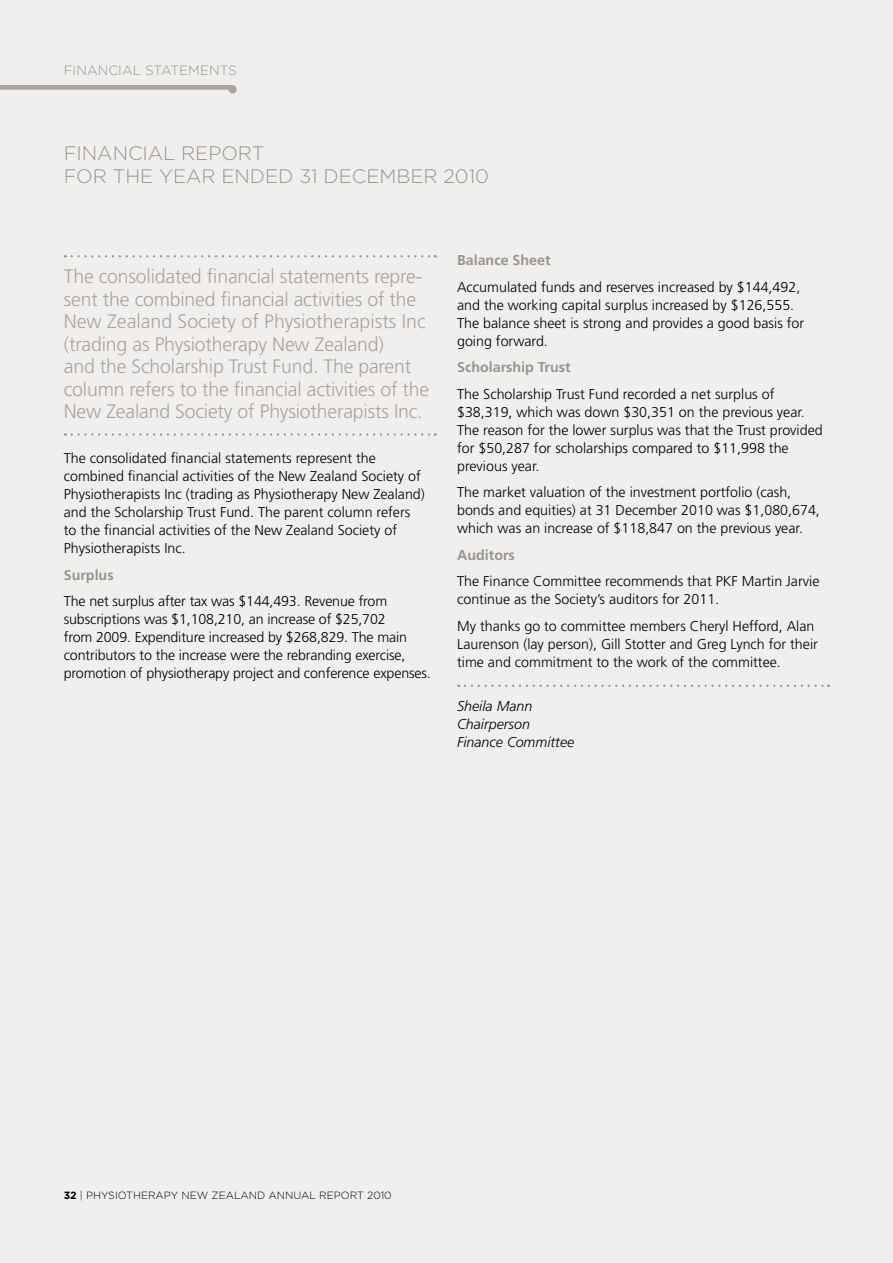
<style>
.page{position:relative;width:893px;height:1263px;background:#f1efee}
.page>*{position:absolute;margin:0;border:0;box-sizing:border-box;transform-origin:0 0}
.t1{font:300 19.5px/22.5px "Frutiger";letter-spacing:-.01em;color:#aaa49e}
.t2{font:300 19.5px/22.5px "Gotham";color:#98948e}
.t3{font:300 14.25px/18px "Frutiger";color:#000}
.t4{font:700 14.25px "Frutiger";color:#98948e}
.t5{font:italic 300 14.25px/18px "Frutiger";color:#000}
.t6{font:300 13.5px "Gotham";color:#98948e}
.t7{font:300 10.5px "Gotham";color:#000}
.s1{font-weight:700}
</style>
<div class="page">
<svg style="left:0;top:85px;width:237px;height:8px"></svg>
<svg style="left:72px;top:255px;width:364px;height:2px"></svg>
<svg style="left:465px;top:685px;width:364px;height:2px"></svg>
<svg style="left:72px;top:433px;width:364px;height:3px"></svg>
<p class="t6" style="left:64px;top:61px;width:175px">FINANCIAL STATEMENTS</p>
<h1 class="t2" style="left:64px;top:141px;width:26px">FINANCIAL</h1>
<h1 class="t2" style="left:64px;top:141px;width:427px;text-indent:117px">REPORT<br>FOR THE YEAR ENDED 31 DECEMBER 2010</h1>
<p class="t1" style="left:64px;top:265px;width:367px">The consolidated financial statements repre&shy;sent the combined financial activities of the New Zealand Society of Physiotherapists Inc (trading as Physiotherapy New Zealand)<br>and the Scholarship Trust Fund. The parent column refers to the financial activities of the New Zealand Society of Physiotherapists Inc.</p>
<p class="t3" style="left:64px;top:449px;width:363px">The consolidated financial statements represent the combined financial activities of the New Zealand Society of Physiotherapists Inc (trading as Physiotherapy New Zealand) and the Scholarship Trust Fund. The parent column refers to the financial activities of the New Zealand Society of Physiotherapists Inc.</p>
<p class="t4" style="left:64px;top:566px;width:51px">Surplus</p>
<p class="t3" style="left:64px;top:592px;width:369px">The net surplus after tax was $144,493. Revenue from subscriptions was $1,108,210, an increase of $25,702<br>from 2009. Expenditure increased by $268,829. The main contributors to the increase were the rebranding exercise, promotion of physiotherapy project and conference expenses.</p>
<p class="t4" style="left:457px;top:252px;width:95px">Balance Sheet</p>
<p class="t3" style="left:457px;top:278px;width:349px">Accumulated funds and reserves increased by $144,492, and the working capital surplus increased by $126,555.<br>The balance sheet is strong and provides a good basis for going forward.</p>
<p class="t4" style="left:457px;top:359px;width:115px">Scholarship Trust</p>
<p class="t3" style="left:457px;top:385px;width:367px">The Scholarship Trust Fund recorded a net surplus of $38,319, which was down $30,351 on the previous year.<br>The reason for the lower surplus was that the Trust provided for $50,287 for scholarships compared to $11,998 the previous year.</p>
<p class="t3" style="left:457px;top:483px;width:364px">The market valuation of the investment portfolio (cash, bonds and equities) at 31 December 2010 was $1,080,674, which was an increase of $118,847 on the previous year.</p>
<p class="t4" style="left:457px;top:546px;width:59px">Auditors</p>
<p class="t3" style="left:457px;top:572px;width:364px">The Finance Committee recommends that PKF Martin Jarvie continue as the Society’s auditors for 2011.</p>
<p class="t3" style="left:457px;top:617px;width:362px">My thanks go to committee members Cheryl Hefford, Alan<br>Laurenson (lay person), Gill Stotter and Greg Lynch for their time and commitment to the work of the committee.</p>
<p class="t5" style="left:457px;top:697px;width:119px">Sheila Mann<br>Chairperson<br>Finance Committee</p>
<p class="t7" style="left:64px;top:1189px;width:329px"><span class="s1">32</span> | PHYSIOTHERAPY NEW ZEALAND ANNUAL REPORT 2010</p>
</div>
